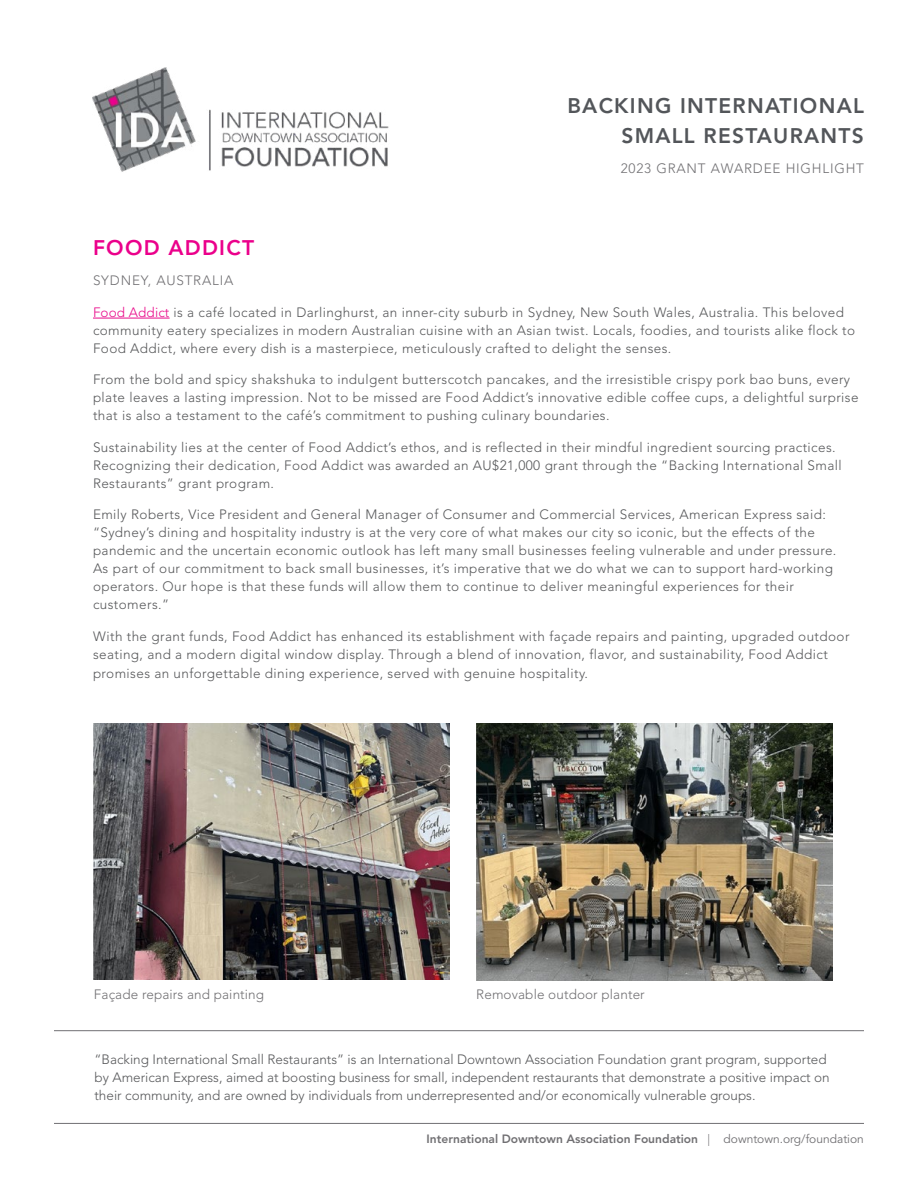
<style>
.page{position:relative;width:918px;height:1188px;background:#fff}
.page>*{position:absolute;margin:0;border:0;box-sizing:border-box;transform-origin:0 0}
.t1{font:800 21px/30px "Avenir LT Std";letter-spacing:.06em;color:#53565a;text-align:right}
.t2{font:800 21px "Avenir LT Std";letter-spacing:.06em;color:#eb008b}
.t3{font:300 13.5px/18px "Avenir LT Std";letter-spacing:.03em;color:#58595b}
.t4{font:300 13.5px/18px "Avenir LT Std";color:#58595b}
.t5{font:300 13.5px "Avenir LT Std";letter-spacing:.01em;color:#717073}
.t6{font:300 13.5px "Avenir LT Std";letter-spacing:.06em;color:#717073}
.t7{font:800 12px "Avenir LT Std";color:#717073}
.s1{color:#e90c8b}
.s2{font-weight:300}
.s3{font-weight:400}
</style>
<div class="page">
<img style="left:92px;top:67px;width:297px;height:105px">
<hr style="left:93px;top:318px;width:77px;height:1px;background:#e90c8b">
<img style="left:476px;top:724px;width:357px;height:256px">
<img style="left:93px;top:723px;width:356px;height:256px">
<hr style="left:54px;top:1123px;width:810px;height:1px;background:#717073">
<hr style="left:54px;top:1030px;width:810px;height:1px;background:#717073">
<h1 class="t1" style="left:567px;top:91px;width:298px">BACKING INTERNATIONAL<br>SMALL RESTAURANTS</h1>
<p class="t6" style="left:621px;top:160px;width:245px">2023 GRANT AWARDEE HIGHLIGHT</p>
<h1 class="t2" style="left:93px;top:235px;width:163px">FOOD ADDICT</h1>
<p class="t6" style="left:93px;top:273px;width:142px">SYDNEY, AUSTRALIA</p>
<p class="t3" style="left:93px;top:303px;width:764px"><span class="s1">Food Addict</span> is a café located in Darlinghurst, an inner-city suburb in Sydney, New South Wales, Australia. This beloved community eatery specializes in modern Australian cuisine with an Asian twist. Locals, foodies, and tourists alike flock to<br>Food Addict, where every dish is a masterpiece, meticulously crafted to delight the senses.</p>
<p class="t3" style="left:93px;top:371px;width:767px">From the bold and spicy shakshuka to indulgent butterscotch pancakes, and the irresistible crispy pork bao buns, every plate leaves a lasting impression. Not to be missed are Food Addict’s innovative edible coffee cups, a delightful surprise that is also a testament to the café’s commitment to pushing culinary boundaries.</p>
<p class="t3" style="left:93px;top:438px;width:750px">Sustainability lies at the center of Food Addict’s ethos, and is reflected in their mindful ingredient sourcing practices.<br>Recognizing their dedication, Food Addict was awarded an AU$21,000 grant through the “Backing International Small<br>Restaurants” grant program.</p>
<p class="t3" style="left:93px;top:506px;width:745px">Emily Roberts, Vice President and General Manager of Consumer and Commercial Services, American Express said: “Sydney’s dining and hospitality industry is at the very core of what makes our city so iconic, but the effects of the pandemic and the uncertain economic outlook has left many small businesses feeling vulnerable and under pressure.<br>As part of our commitment to back small businesses, it’s imperative that we do what we can to support hard-working operators. Our hope is that these funds will allow them to continue to deliver meaningful experiences for their customers.”</p>
<p class="t3" style="left:93px;top:627px;width:758px">With the grant funds, Food Addict has enhanced its establishment with façade repairs and painting, upgraded outdoor seating, and a modern digital window display. Through a blend of innovation, flavor, and sustainability, Food Addict</p>
<p class="t3" style="left:93px;top:665px;width:496px">promises an unforgettable dining experience, served with genuine hospitality.</p>
<p class="t5" style="left:94px;top:986px;width:172px">Façade repairs and painting</p>
<p class="t5" style="left:476px;top:986px;width:170px">Removable outdoor planter</p>
<p class="t4" style="left:94px;top:1050px;width:737px">“Backing International Small Restaurants” is an International Downtown Association Foundation grant program, supported by American Express, aimed at boosting business for small, independent restaurants that demonstrate a positive impact on their community, and are owned by individuals from underrepresented and/or economically vulnerable groups.</p>
<p class="t7" style="left:427px;top:1132px;width:439px">International Downtown Association Foundation <span class="s2">|</span> <span class="s3">downtown.org/foundation</span></p>
</div>
